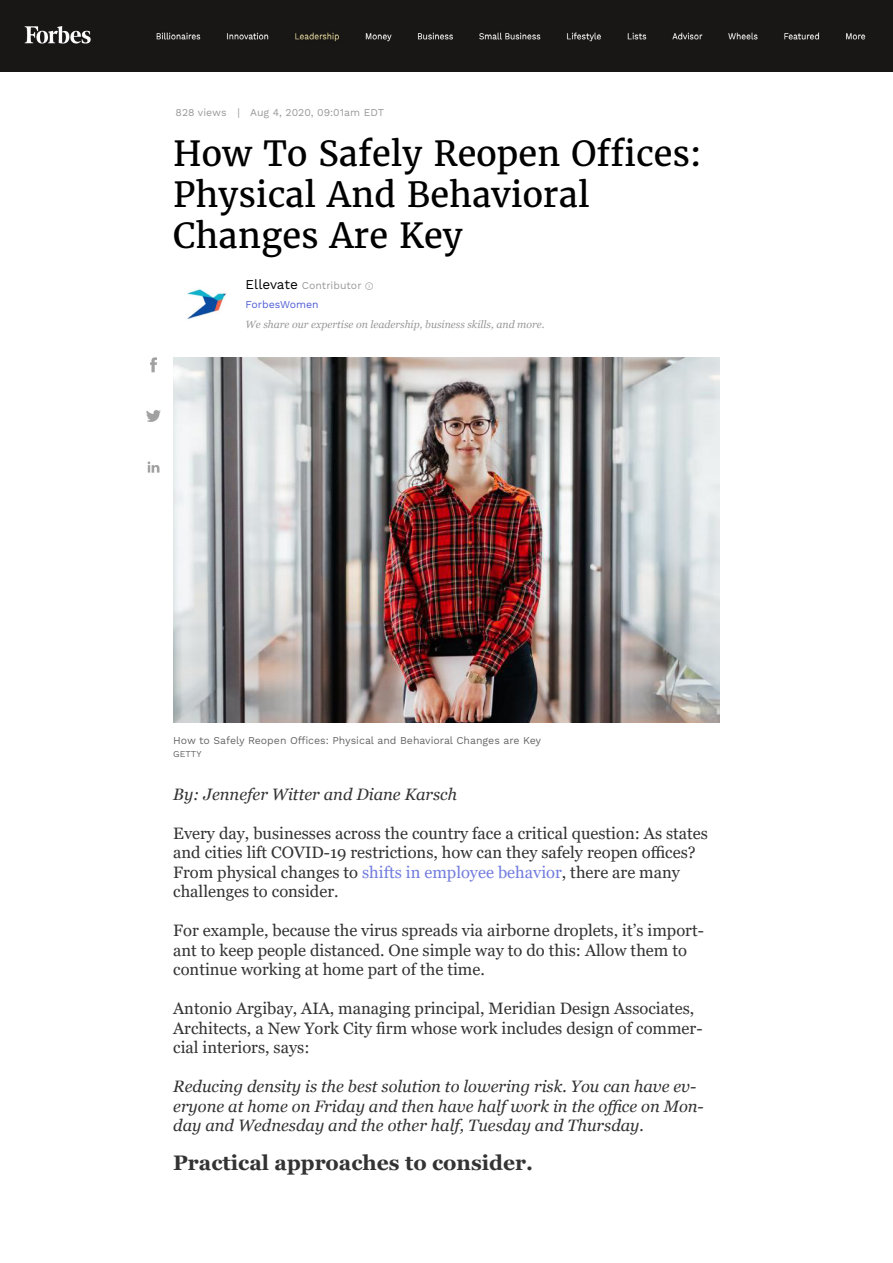
<style>
.page{position:relative;width:893px;height:1263px;background:#fff}
.page>*{position:absolute;margin:0;border:0;box-sizing:border-box;transform-origin:0 0}
.t1{font:34.5px/41.4px "Merriweather";color:#000}
.t2{font:700 21px "Georgia";color:#333}
.t3{font:16.5px/19.5px "Georgia";color:#333}
.t4{font:italic 16.5px/19.5px "Georgia";color:#333}
.t5{font:10.5px "Work Sans";color:#666}
.t6{font:italic 10.5px "Georgia";color:#999}
.t7{font:10.5px "Work Sans";color:#999}
.t8{font:10.5px "Work Sans";color:#4f5cd6}
.t9{font:9px "Work Sans";color:#666}
.s1{font-size:13.5px;color:#000}
.s2{font-family:"Arial Unicode MS";font-size:9px}
.s3{color:#727dde}
</style>
<div class="page">
<div style="left:0;top:0;width:893px;height:72px;background:#181715"></div>
<img style="left:24px;top:26px;width:842px;height:18px">
<img style="left:173px;top:271px;width:67px;height:67px;border-radius:33px">
<img style="left:146px;top:358px;width:15px;height:115px">
<img style="left:173px;top:358px;width:547px;height:364px">
<p class="t7" style="left:176px;top:106px;width:210px">828 views | Aug 4, 2020, 09:01am EDT</p>
<p class="t1" style="left:173px;top:133px;width:530px">How To Safely Reopen Offices:<br>Physical And Behavioral</p>
<p class="t1" style="left:173px;top:215px;width:291px">Changes Are Key</p>
<p class="t7" style="left:246px;top:279px;width:130px"><span class="s1">Ellevate</span> Contributor <span class="s2">ⓘ</span></p>
<p class="t8" style="left:246px;top:299px;width:75px">ForbesWomen</p>
<p class="t6" style="left:246px;top:318px;width:301px">We share our expertise on leadership, business skills, and more.</p>
<p class="t5" style="left:173px;top:734px;width:369px">How to Safely Reopen Offices: Physical and Behavioral Changes are Key</p>
<p class="t9" style="left:173px;top:749px;width:30px">GETTY</p>
<p class="t4" style="left:173px;top:784px;width:285px">By: Jennefer Witter and Diane Karsch</p>
<p class="t3" style="left:173px;top:823px;width:536px">Every day, businesses across the country face a critical question: As states and cities lift COVID-19 restrictions, how can they safely reopen offices?<br>From physical changes to <span class="s3">shifts in employee behavior</span>, there are many challenges to consider.</p>
<p class="t3" style="left:173px;top:921px;width:532px">For example, because the virus spreads via airborne droplets, it’s import&shy;ant to keep people distanced. One simple way to do this: Allow them to continue working at home part of the time.</p>
<p class="t3" style="left:173px;top:999px;width:531px">Antonio Argibay, AIA, managing principal, Meridian Design Associates,<br>Architects, a New York City firm whose work includes design of commer&shy;cial interiors, says:</p>
<p class="t4" style="left:173px;top:1077px;width:532px">Reducing density is the best solution to lowering risk. You can have ev&shy;eryone at home on Friday and then have half work in the office on Mon&shy;day and Wednesday and the other half, Tuesday and Thursday.</p>
<p class="t2" style="left:173px;top:1149px;width:361px">Practical approaches to consider.</p>
</div>
